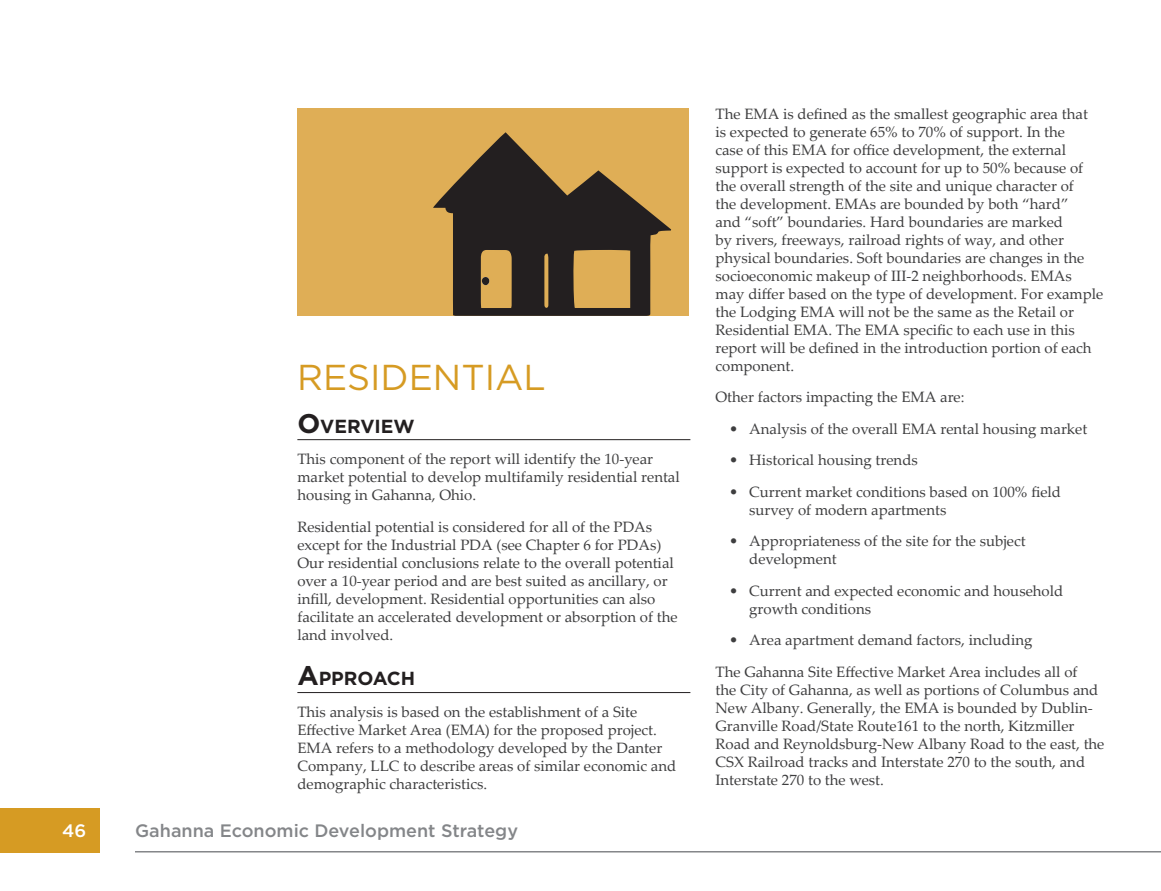
<style>
.page{position:relative;width:1161px;height:891px;background:#fff}
.page>*{position:absolute;margin:0;border:0;box-sizing:border-box;transform-origin:0 0}
.t1{font:36px "Gotham";color:#d69b23}
.t2{font:700 18.9px "Gotham";color:#231f20}
.t3{font:500 18px "Gotham";color:#848689}
.t4{font:500 18px "Gotham";color:#fff}
.t5{font:15px/18px "Palatino Linotype";color:#3e3e3f}
.s1{font-size:27px}
</style>
<div class="page">
<div style="left:0;top:808px;width:100px;height:45px;background:#d69b23"></div>
<hr style="left:135px;top:851px;width:1026px;height:2px;background:#848689">
<hr style="left:297px;top:439px;width:393px;height:1px;background:#231f20">
<hr style="left:297px;top:692px;width:393px;height:1px;background:#231f20">
<div style="left:297px;top:108px;width:391px;height:208px;background:#dfae56"></div>
<svg style="left:433px;top:132px;width:238px;height:184px;fill:#231f20"></svg>
<div style="left:482px;top:277px;width:7px;height:8px;background:#231f20;border-radius:50%"></div>
<h1 class="t1" style="left:297px;top:354px;width:250px">RESIDENTIAL</h1>
<p class="t2" style="left:297px;top:413px;width:119px"><span class="s1">O</span>VERVIEW</p>
<p class="t5" style="left:297px;top:449px;width:384px">This component of the report will identify the 10-year market potential to develop multifamily residential rental housing in Gahanna, Ohio.</p>
<p class="t5" style="left:297px;top:517px;width:382px">Residential potential is considered for all of the PDAs except for the Industrial PDA (see Chapter 6 for PDAs)<br>Our residential conclusions relate to the overall potential over a 10-year period and are best suited as ancillary, or infill, development. Residential opportunities can also facilitate an accelerated development or absorption of the land involved.</p>
<p class="t2" style="left:297px;top:666px;width:119px"><span class="s1">A</span>PPROACH</p>
<p class="t5" style="left:297px;top:702px;width:380px">This analysis is based on the establishment of a Site Effective Market Area (EMA) for the proposed project.<br>EMA refers to a methodology developed by the Danter Company, LLC to describe areas of similar economic and demographic characteristics.</p>
<p class="t4" style="left:62px;top:819px;width:26px">46</p>
<p class="t3" style="left:135px;top:819px;width:385px">Gahanna Economic Development Strategy</p>
<p class="t5" style="left:716px;top:104px;width:389px">The EMA is defined as the smallest geographic area that<br>is expected to generate 65% to 70% of support. In the<br>case of this EMA for office development, the external support is expected to account for up to 50% because of the overall strength of the site and unique character of<br>the development. EMAs are bounded by both “hard”<br>and “soft” boundaries. Hard boundaries are marked<br>by rivers, freeways, railroad rights of way, and other physical boundaries. Soft boundaries are changes in the socioeconomic makeup of III-2 neighborhoods. EMAs may differ based on the type of development. For example the Lodging EMA will not be the same as the Retail or Residential EMA. The EMA specific to each use in this report will be defined in the introduction portion of each component.</p>
<p class="t5" style="left:716px;top:388px;width:251px">Other factors impacting the EMA are:</p>
<p class="t5" style="left:729px;top:419px;width:360px">• Analysis of the overall EMA rental housing market</p>
<p class="t5" style="left:729px;top:451px;width:190px">• Historical housing trends</p>
<p class="t5" style="left:749px;top:482px;width:313px;text-indent:-20px">• Current market conditions based on 100% field survey of modern apartments</p>
<p class="t5" style="left:749px;top:532px;width:278px;text-indent:-20px">• Appropriateness of the site for the subject development</p>
<p class="t5" style="left:749px;top:581px;width:316px;text-indent:-20px">• Current and expected economic and household growth conditions</p>
<p class="t5" style="left:716px;top:624px;width:364px;line-height:31.5px;text-indent:14px">• Area apartment demand factors, including<br>The Gahanna Site Effective Market Area includes all of</p>
<p class="t5" style="left:716px;top:680px;width:390px">the City of Gahanna, as well as portions of Columbus and New Albany. Generally, the EMA is bounded by Dublin-Granville Road/State Route161 to the north, Kitzmiller Road and Reynoldsburg-New Albany Road to the east, the CSX Railroad tracks and Interstate 270 to the south, and Interstate 270 to the west.</p>
</div>
